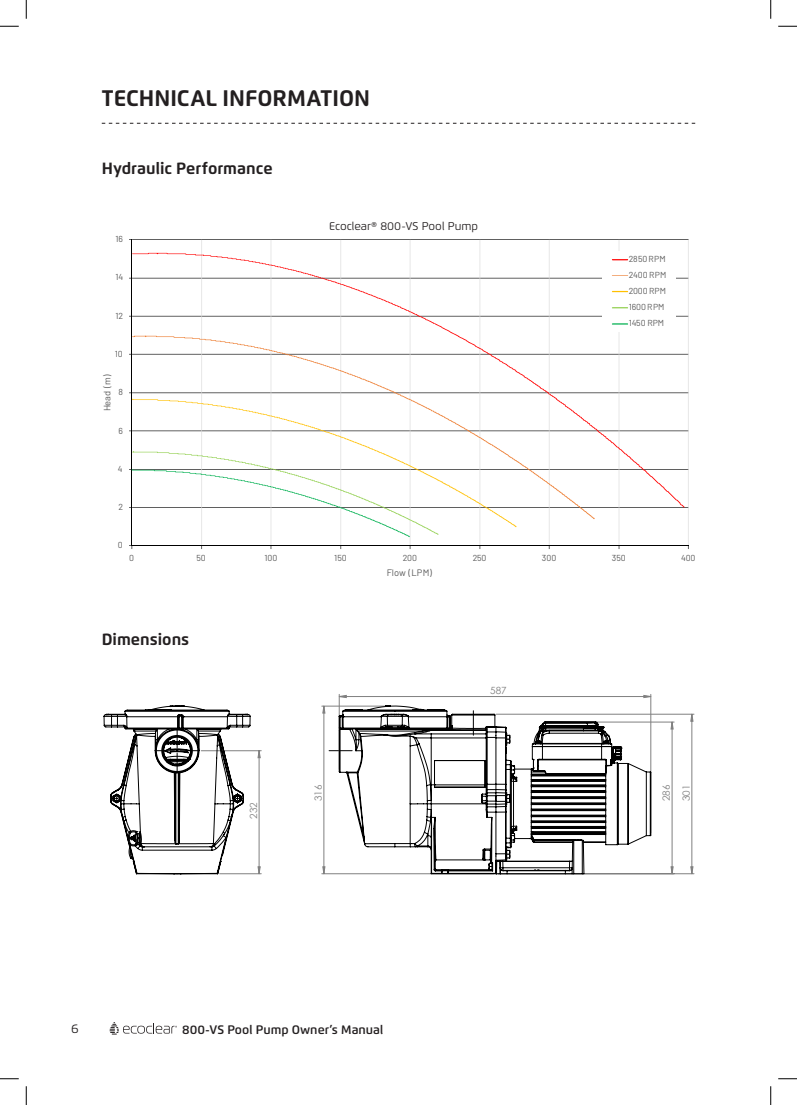
<style>
.page{position:relative;width:797px;height:1105px;background:#fff}
.page>*{position:absolute;margin:0;border:0;box-sizing:border-box;transform-origin:0 0}
.t1{font:700 22.5px "Flexo";color:#231f20}
.Table_-_Purchase_For{font:700 16.25px "Flexo";color:#231f20}
.t2{font:12.5px "Barlow";color:#595959}
.t3{font:12.5px "Flexo";color:#231f20}
.t4{font:600 12.38px "Flexo";color:#231f20}
.Table_-_Purchase_For-2{font:11.25px "Flexo";color:#231f20}
.t5{font:9.88px/19.8px "Century Gothic";color:#808080}
.t6{font:9.38px "Barlow";color:#595959}
.t7{font:8.75px/16px "Barlow";color:#595959}
</style>
<div class="page">
<svg style="left:109px;top:1022px;width:68px;height:12px"></svg>
<hr style="left:102px;top:1082px;width:593px;height:1px;background:#c0c0c0">
<hr style="left:102px;top:669px;width:1px;height:239px;background:#c0c0c0">
<hr style="left:102px;top:669px;width:593px;height:1px;background:#c0c0c0">
<hr style="left:796px;top:669px;width:1px;height:239px;background:#c0c0c0">
<hr style="left:102px;top:1093px;width:593px;height:1px;background:#c0c0c0">
<hr style="left:339px;top:694px;width:1px;height:75px;background:#808080">
<hr style="left:650px;top:694px;width:1px;height:139px;background:#808080">
<hr style="left:339px;top:919px;width:106px;height:1px;background:#808080">
<hr style="left:496px;top:714px;width:198px;height:1px;background:#808080">
<hr style="left:498px;top:873px;width:196px;height:1px;background:#808080">
<hr style="left:321px;top:962px;width:117px;height:1px;background:#808080">
<hr style="left:321px;top:1037px;width:117px;height:1px;background:#808080">
<hr style="left:796px;top:804px;width:1px;height:70px;background:#808080">
<hr style="left:201px;top:750px;width:60px;height:1px;background:#808080">
<hr style="left:220px;top:873px;width:41px;height:1px;background:#808080">
<svg style="left:339px;top:695px;width:311px;height:3px"></svg>
<svg style="left:258px;top:706px;width:435px;height:168px"></svg>
<svg style="left:338px;top:705px;width:313px;height:169px"></svg>
<svg style="left:598px;top:726px;width:6px;height:3px"></svg>
<svg style="left:538px;top:726px;width:8px;height:9px"></svg>
<svg style="left:102px;top:706px;width:149px;height:168px"></svg>
<svg style="left:102px;top:123px;width:593px;height:1px"></svg>
<svg style="left:129px;top:239px;width:560px;height:310px"></svg>
<svg style="left:0;top:25px;width:19px;height:2px"></svg>
<svg style="left:778px;top:25px;width:19px;height:2px"></svg>
<svg style="left:0;top:1078px;width:19px;height:1px"></svg>
<svg style="left:778px;top:1078px;width:19px;height:2px"></svg>
<svg style="left:25px;top:0;width:2px;height:19px"></svg>
<svg style="left:25px;top:1086px;width:2px;height:19px"></svg>
<svg style="left:770px;top:0;width:1px;height:19px"></svg>
<svg style="left:770px;top:1086px;width:1px;height:19px"></svg>
<p class="t1" style="left:102px;top:84px;width:270px">TECHNICAL INFORMATION</p>
<p class="Table_-_Purchase_For" style="left:102px;top:159px;width:172px">Hydraulic Performance</p>
<p class="t7" style="left:115px;top:231px;width:9px">16</p>
<p class="t7" style="left:115px;top:269px;width:9px">14</p>
<p class="t7" style="left:115px;top:307px;width:9px">12</p>
<p class="t7" style="left:115px;top:345px;width:9px">10</p>
<p class="t6" style="left:100px;top:411px;width:38px;rotate:-90deg">Head (m)</p>
<p class="t7" style="left:118px;top:383px;width:6px">8</p>
<p class="t7" style="left:118px;top:422px;width:6px">6</p>
<p class="t7" style="left:118px;top:460px;width:6px">4</p>
<p class="t7" style="left:118px;top:498px;width:6px">2</p>
<p class="t7" style="left:118px;top:537px;width:6px">0</p>
<p class="t2" style="left:348px;top:216px;width:105px">WhisperFlo VS 800</p>
<p class="Table_-_Purchase_For-2" style="left:329px;top:220px;width:151px">Ecoclear® 800-VS Pool Pump</p>
<p class="t7" style="left:628px;top:250px;width:39px">2850 RPM<br>2400 RPM<br>2000 RPM<br>1600 RPM<br>1450 RPM</p>
<p class="t7" style="left:129px;top:549px;width:6px">0</p>
<p class="t7" style="left:196px;top:549px;width:11px">50</p>
<p class="t7" style="left:264px;top:549px;width:14px">100</p>
<p class="t7" style="left:334px;top:549px;width:14px">150</p>
<p class="t7" style="left:403px;top:549px;width:16px">200</p>
<p class="t7" style="left:473px;top:549px;width:15px">250</p>
<p class="t7" style="left:542px;top:549px;width:16px">300</p>
<p class="t7" style="left:612px;top:549px;width:15px">350</p>
<p class="t7" style="left:681px;top:549px;width:16px">400</p>
<p class="Table_-_Purchase_For" style="left:102px;top:629px;width:89px">Dimensions</p>
<p class="t5" style="left:243px;top:819px;width:18px;rotate:-90deg">232</p>
<p class="t6" style="left:386px;top:566px;width:47px">Flow (LPM)</p>
<p class="t5" style="left:490px;top:681px;width:18px">587</p>
<p class="t5" style="left:308px;top:801px;width:18px;rotate:-90deg">316</p>
<p class="t5" style="left:656px;top:801px;width:18px;rotate:-90deg">286<br>301</p>
<h3 class="t3" style="left:71px;top:1021px;width:9px">6</h3>
<h3 class="t4" style="left:182px;top:1022px;width:202px">800-VS Pool Pump Owner’s Manual</h3>
</div>
